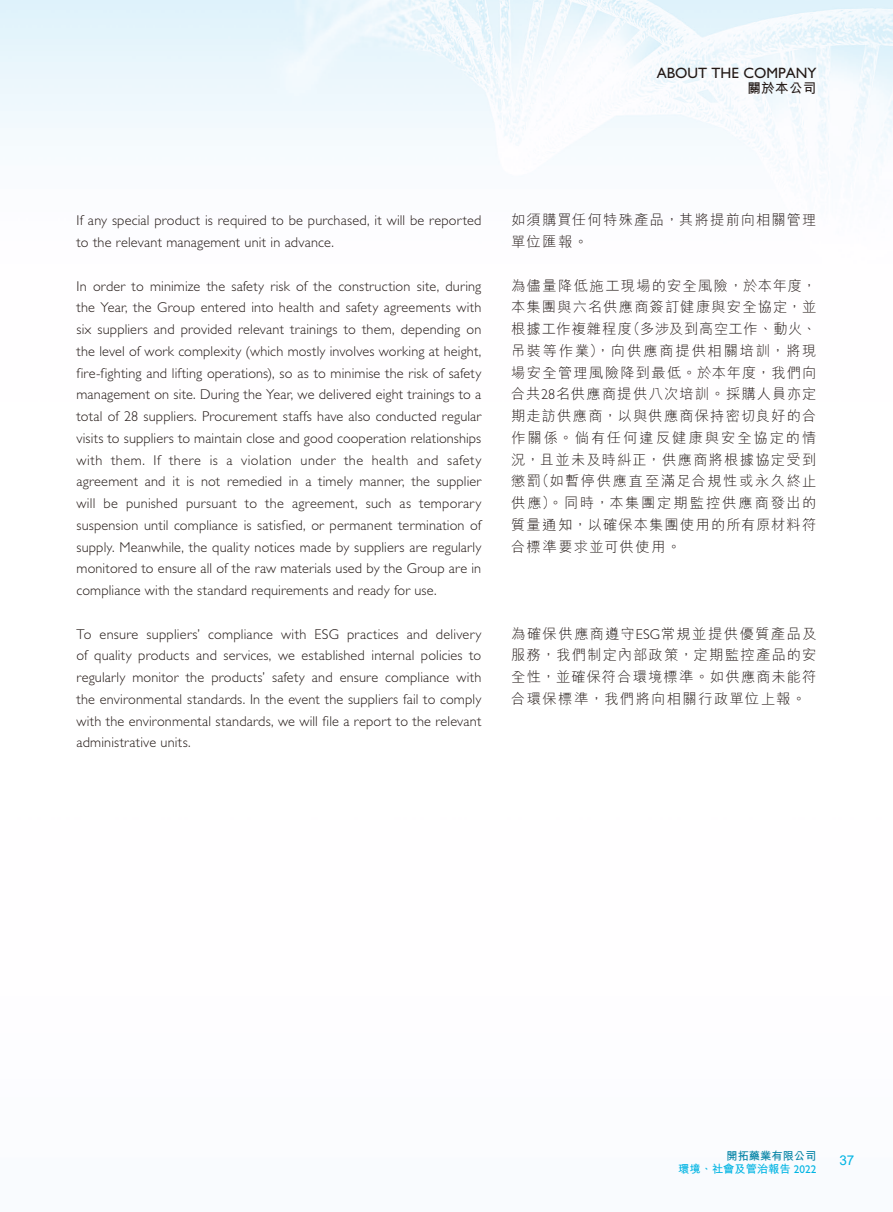
<style>
.page{position:relative;width:893px;height:1212px;background:#fff}
.page>*{position:absolute;margin:0;border:0;box-sizing:border-box;transform-origin:0 0}
.t1{font:15px "Gill Sans Std";color:#231916}
.t2{font:300 14.25px/21.8px "Gill Sans Std";letter-spacing:.015em;color:#231916;text-align:justify}
.t3{font:300 14.25px/21.8px "M Hei HK";letter-spacing:.095em;color:#231916;text-align:justify}
.t4{font:700 13.5px "M Hei HK";letter-spacing:.03em;color:#231916}
.t5{font:13.5px "Arial";color:#00b4e3}
.t6{font:700 11.25px/13.5px "M Hei HK";color:#00b4e3;text-align:right}
.s1{font-family:"Gill Sans Std"}
.s2{color:#0081a4}
.s3{font-family:"Gill Sans Std";font-weight:400}
</style>
<div class="page">
<img style="left:0;top:0;width:893px;height:184px">
<p class="t1" style="left:657px;top:65px;width:161px">ABOUT THE COMPANY</p>
<p class="t4" style="left:747px;top:78px;width:71px">關於本公司</p>
<p class="t2" style="left:77px;top:210px;width:406px">If any special product is required to be purchased, it will be reported to the relevant management unit in advance.</p>
<p class="t2" style="left:77px;top:275px;width:406px">In order to minimize the safety risk of the construction site, during the Year, the Group entered into health and safety agreements with six suppliers and provided relevant trainings to them, depending on the level of work complexity (which mostly involves working at height, fire-fighting and lifting operations), so as to minimise the risk of safety management on site. During the Year, we delivered eight trainings to a total of 28 suppliers. Procurement staffs have also conducted regular visits to suppliers to maintain close and good cooperation relationships with them. If there is a violation under the health and safety agreement and it is not remedied in a timely manner, the supplier will be punished pursuant to the agreement, such as temporary suspension until compliance is satisfied, or permanent termination of supply. Meanwhile, the quality notices made by suppliers are regularly monitored to ensure all of the raw materials used by the Group are in compliance with the standard requirements and ready for use.</p>
<p class="t2" style="left:77px;top:623px;width:406px">To ensure suppliers’ compliance with ESG practices and delivery of quality products and services, we established internal policies to regularly monitor the products’ safety and ensure compliance with the environmental standards. In the event the suppliers fail to comply with the environmental standards, we will file a report to the relevant administrative units.</p>
<p class="t3" style="left:511px;top:209px;width:307px">如須購買任何特殊產品，其將提前向相關管理單位匯報。</p>
<p class="t3" style="left:511px;top:274px;width:307px">為儘量降低施工現場的安全風險，於本年度，本集團與六名供應商簽訂健康與安全協定，並根據工作複雜程度（多涉及到高空工作、動火、吊裝等作業），向供應商提供相關培訓，將現場安全管理風險降到最低。於本年度，我們向合共<span class="s1">28</span>名供應商提供八次培訓。採購人員亦定期走訪供應商，以與供應商保持密切良好的合作關係。倘有任何違反健康與安全協定的情況，且並未及時糾正，供應商將根據協定受到懲罰（如暫停供應直至滿足合規性或永久終止供應）。同時，本集團定期監控供應商發出的質量通知，以確保本集團使用的所有原材料符合標準要求並可供使用。</p>
<p class="t3" style="left:511px;top:622px;width:307px">為確保供應商遵守<span class="s1">ESG</span>常規並提供優質產品及服務，我們制定內部政策，定期監控產品的安全性，並確保符合環境標準。如供應商未能符合環保標準，我們將向相關行政單位上報。</p>
<p class="t6" style="left:678px;top:1148px;width:140px"><span class="s2">開拓藥業有限公司<br></span>環境、社會及管治報告 <span class="s3">2022</span></p>
<p class="t5" style="left:839px;top:1150px;width:17px">37</p>
</div>
